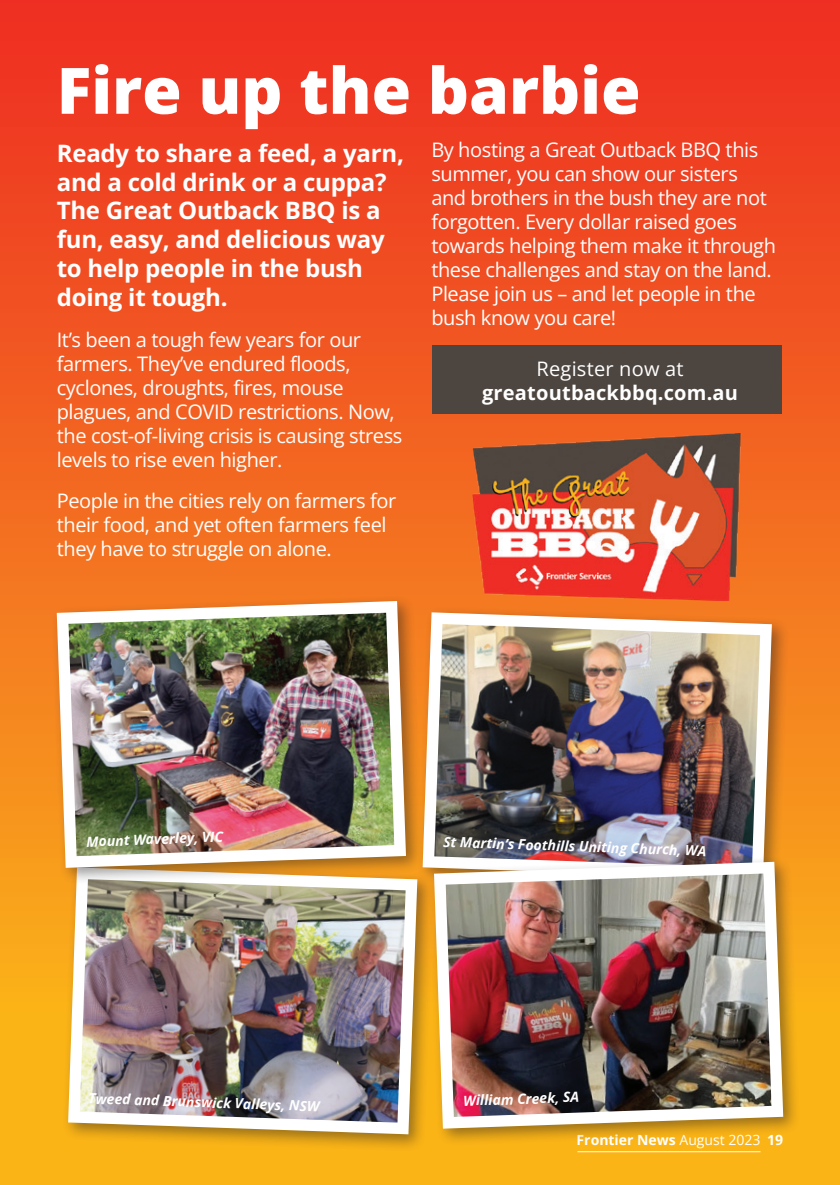
<style>
.page{position:relative;width:840px;height:1185px;background:#fff}
.page>*{position:absolute;margin:0;border:0;box-sizing:border-box;transform-origin:0 0}
.t1{font:800 64px "Open Sans";color:#fff}
.t2{font:700 24px/28.8px "Open Sans";letter-spacing:-.01em;color:#fff}
.t3{font:20px/24px "Open Sans";letter-spacing:-.02em;color:#fff}
.t4{font:700 20px "Open Sans";letter-spacing:.01em;color:#fff}
.t5{font:20px "Open Sans";letter-spacing:.01em;color:#fff}
.t6{font:italic 700 14px "Open Sans";color:#fff}
.t7{font:700 14px "Open Sans";color:#fff}
.s1{font-weight:400}
</style>
<div class="page">
<div style="left:0;top:0;width:839px;height:1185px;background:linear-gradient(to bottom,#ed2c25,#fcc318)"></div>
<hr style="left:577px;top:1151px;width:183px;height:1px;background:#fff">
<div style="left:432px;top:346px;width:349px;height:68px;background:#4d453f"></div>
<img style="left:472px;top:433px;width:275px;height:167px">
<div style="left:62px;top:861px;width:373px;height:291px;background:#231f20;opacity:.45"></div>
<svg style="left:68px;top:886px;width:349px;height:248px"></svg>
<img style="left:80px;top:886px;width:325px;height:237px">
<div style="left:50px;top:595px;width:373px;height:291px;background:#231f20;opacity:.45"></div>
<svg style="left:57px;top:601px;width:349px;height:267px"></svg>
<img style="left:68px;top:613px;width:326px;height:243px">
<div style="left:416px;top:606px;width:373px;height:291px;background:#231f20;opacity:.45"></div>
<svg style="left:422px;top:612px;width:349px;height:267px"></svg>
<img style="left:434px;top:624px;width:325px;height:231px">
<div style="left:427px;top:855px;width:373px;height:291px;background:#231f20;opacity:.45"></div>
<svg style="left:434px;top:862px;width:348px;height:267px"></svg>
<img style="left:445px;top:873px;width:326px;height:244px">
<h1 class="t1" style="left:57px;top:47px;width:585px">Fire up the barbie</h1>
<p class="t2" style="left:57px;top:138px;width:348px">Ready to share a feed, a yarn, and a cold drink or a cuppa?<br>The Great Outback BBQ is a fun, easy, and delicious way to help people in the bush doing it tough.</p>
<p class="t3" style="left:57px;top:327px;width:347px">It’s been a tough few years for our farmers. They’ve endured floods, cyclones, droughts, fires, mouse plagues, and COVID restrictions. Now, the cost-of-living crisis is causing stress levels to rise even higher.</p>
<p class="t3" style="left:57px;top:488px;width:341px">People in the cities rely on farmers for their food, and yet often farmers feel they have to struggle on alone.</p>
<p class="t3" style="left:431px;top:138px;width:346px">By hosting a Great Outback BBQ this summer, you can show our sisters and brothers in the bush they are not forgotten. Every dollar raised goes towards helping them make it through these challenges and stay on the land.<br>Please join us – and let people in the bush know you care!</p>
<p class="t5" style="left:536px;top:355px;width:148px">Register now at</p>
<p class="t4" style="left:482px;top:379px;width:257px">greatoutbackbbq.com.au</p>
<p class="t6" style="left:86px;top:832px;width:138px;rotate:-2deg">Mount Waverley, VIC</p>
<p class="t6" style="left:443px;top:832px;width:265px;rotate:2deg">St Martin’s Foothills Uniting Church, WA</p>
<p class="t6" style="left:89px;top:1088px;width:233px;rotate:2deg">Tweed and Brunswick Valleys, NSW</p>
<p class="t6" style="left:463px;top:1091px;width:117px;rotate:-2deg">William Creek, SA</p>
<p class="t7" style="left:576px;top:1131px;width:208px">Frontier News <span class="s1">August 2023</span> 19</p>
</div>
